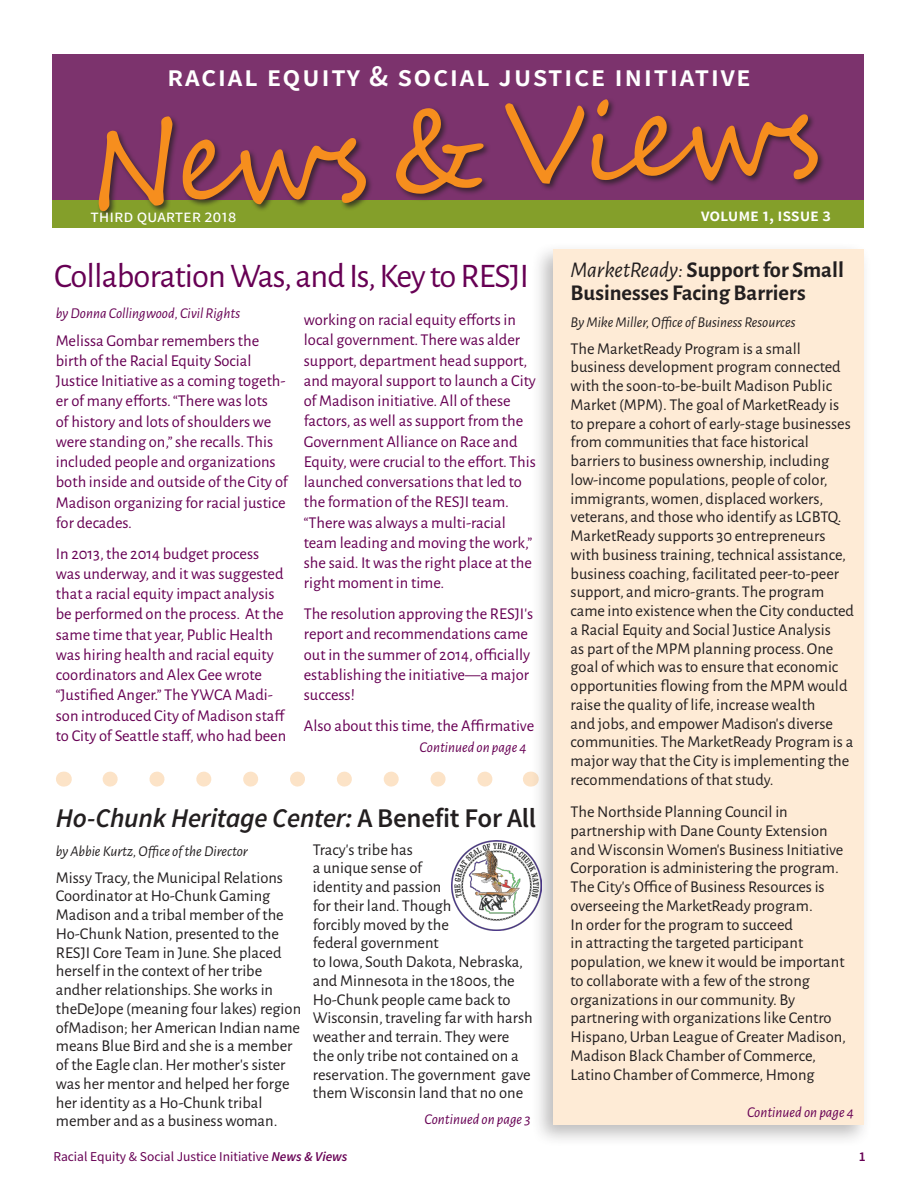
<style>
.page{position:relative;width:918px;height:1188px;background:#fff}
.page>*{position:absolute;margin:0;border:0;box-sizing:border-box;transform-origin:0 0}
.head{font:34.5px "Alegreya Sans";letter-spacing:-.025em;color:#670054}
.bold{font:600 30px "Source Sans Pro";letter-spacing:.05em;color:#fff}
.head-2{font:italic 600 27px "Source Sans Pro";letter-spacing:-.01em;color:#231f20}
.sub_head_3{font:700 22.5px/22.5px "Alegreya Sans";color:#231f20}
.bold-2{font:18px "Source Sans Pro";letter-spacing:-.005em;color:#fff}
.bold-3{font:600 18px "Source Sans Pro";letter-spacing:-.005em;color:#fff}
.body{font:16.5px/18.8px "Alegreya Sans";color:#231f20}
.body_black{font:16.5px/20.2px "Alegreya Sans";color:#670054}
.byline{font:italic 15px "Alegreya Sans";color:#231f20}
.continued_on{font:italic 15px "Alegreya Sans";color:#670054}
.byline-2{font:italic 15px "Alegreya Sans";color:#670054}
.t1{font:13.5px "Source Sans Pro";color:#670054}
.t2{font:600 13.5px "Source Sans Pro";color:#670054}
.s1{font-style:normal}
.s2{font-weight:400;font-style:italic}
.s3{font-weight:600;font-style:italic}
</style>
<div class="page">
<svg style="left:110px;top:772px;width:383px;height:15px"></svg>
<svg style="left:63px;top:772px;width:1px;height:15px"></svg>
<svg style="left:530px;top:772px;width:1px;height:15px"></svg>
<div style="left:52px;top:54px;width:812px;height:173px;background:#7c336d"></div>
<div style="left:52px;top:200px;width:812px;height:28px;background:#849f2a"></div>
<div style="left:97px;top:97px;width:729px;height:122px;background:#231f20;opacity:.75"></div>
<svg style="left:99px;top:99px;width:719px;height:112px"></svg>
<div style="left:531px;top:241px;width:341px;height:907px;background:#231f20;opacity:.3"></div>
<div style="left:554px;top:249px;width:310px;height:876px;background:#feebd6"></div>
<img style="left:452px;top:840px;width:90px;height:90px">
<p class="bold" style="left:167px;top:56px;width:585px">racial equity &amp; social justice initiative</p>
<p class="bold-2" style="left:91px;top:204px;width:147px">third quarter 2018</p>
<p class="bold-3" style="left:701px;top:203px;width:131px">volume 1, issue 3</p>
<p class="head" style="left:54px;top:252px;width:476px">Collaboration Was, and Is, Key to RESJI</p>
<p class="byline-2" style="left:56px;top:303px;width:186px">by Donna Collingwood, Civil Rights</p>
<p class="body_black" style="left:56px;top:330px;width:234px">Melissa Gombar remembers the birth of the Racial Equity Social Justice Initiative as a coming togeth&shy;er of many efforts. “There was lots<br>of history and lots of shoulders we were standing on,” she recalls. This included people and organizations both inside and outside of the City of Madison organizing for racial justice for decades.</p>
<p class="body_black" style="left:56px;top:543px;width:232px">In 2013, the 2014 budget process was underway, and it was suggested that a racial equity impact analysis be performed on the process. At the same time that year, Public Health was hiring health and racial equity coordinators and Alex Gee wrote “Justified Anger.” The YWCA Madi&shy;son introduced City of Madison staff to City of Seattle staff, who had been</p>
<p class="body_black" style="left:304px;top:309px;width:234px">working on racial equity efforts in local government. There was alder support, department head support, and mayoral support to launch a City of Madison initiative. All of these factors, as well as support from the Government Alliance on Race and Equity, were crucial to the effort. This launched conversations that led to the formation of the RESJI team. “There was always a multi-racial team leading and moving the work,” she said. It was the right place at the right moment in time.</p>
<p class="body_black" style="left:304px;top:603px;width:231px">The resolution approving the RESJI’s report and recommendations came out in the summer of 2014, officially establishing the initiative—a major success!</p>
<p class="body_black" style="left:304px;top:715px;width:232px">Also about this time, the Affirmative</p>
<p class="continued_on" style="left:420px;top:737px;width:109px">Continued on page 4</p>
<p class="head-2" style="left:56px;top:800px;width:482px">Ho-Chunk Heritage Center: <span class="s1">A Benefit For All</span></p>
<p class="byline" style="left:56px;top:842px;width:193px">by Abbie Kurtz, Office of the Director</p>
<p class="body" style="left:56px;top:867px;width:247px">Missy Tracy, the Municipal Relations Coordinator at Ho-Chunk Gaming Madison and a tribal member of the Ho-Chunk Nation, presented to the RESJI Core Team in June. She placed herself in the context of her tribe andher relationships. She works in theDeJope (meaning four lakes) region ofMadison; her American Indian name means Blue Bird and she is a member of the Eagle clan. Her mother’s sister was her mentor and helped her forge her identity as a Ho-Chunk tribal member and as a business woman.</p>
<p class="body" style="left:313px;top:839px;width:221px">Tracy’s tribe has<br>a unique sense of<br>identity and passion<br>for their land. Though<br>forcibly moved by the<br>federal government<br>to Iowa, South Dakota, Nebraska, and Minnesota in the 1800s, the<br>Ho-Chunk people came back to<br>Wisconsin, traveling far with harsh weather and terrain. They were the only tribe not contained on a reservation. The government gave them Wisconsin land that no one</p>
<p class="continued_on" style="left:425px;top:1110px;width:108px">Continued on page 3</p>
<p class="sub_head_3" style="left:571px;top:257px;width:275px"><span class="s2">MarketReady:</span> Support for Small<br>Businesses Facing Barriers</p>
<p class="byline" style="left:571px;top:313px;width:226px">By Mike Miller, Office of Business Resources</p>
<p class="body" style="left:571px;top:338px;width:285px">The MarketReady Program is a small business development program connected with the soon-to-be-built Madison Public Market (MPM). The goal of MarketReady is to prepare a cohort of early-stage businesses from communities that face historical barriers to business ownership, including low-income populations, people of color, immigrants, women, displaced workers, veterans, and those who identify as LGBTQ.<br>MarketReady supports 30 entrepreneurs with business training, technical assistance, business coaching, facilitated peer-to-peer support, and micro-grants. The program came into existence when the City conducted a Racial Equity and Social Justice Analysis<br>as part of the MPM planning process. One goal of which was to ensure that economic opportunities flowing from the MPM would raise the quality of life, increase wealth<br>and jobs, and empower Madison’s diverse communities. The MarketReady Program is a major way that the City is implementing the recommendations of that study.</p>
<p class="body" style="left:571px;top:802px;width:277px">The Northside Planning Council in partnership with Dane County Extension and Wisconsin Women’s Business Initiative Corporation is administering the program.<br>The City’s Office of Business Resources is overseeing the MarketReady program.<br>In order for the program to succeed<br>in attracting the targeted participant population, we knew it would be important to collaborate with a few of the strong organizations in our community. By partnering with organizations like Centro Hispano, Urban League of Greater Madison, Madison Black Chamber of Commerce, Latino Chamber of Commerce, Hmong</p>
<p class="continued_on" style="left:747px;top:1102px;width:109px">Continued on page 4</p>
<p class="t1" style="left:53px;top:1148px;width:296px">Racial Equity &amp; Social Justice Initiative <span class="s3">News &amp; Views</span></p>
<p class="t2" style="left:859px;top:1148px;width:8px">1</p>
</div>
